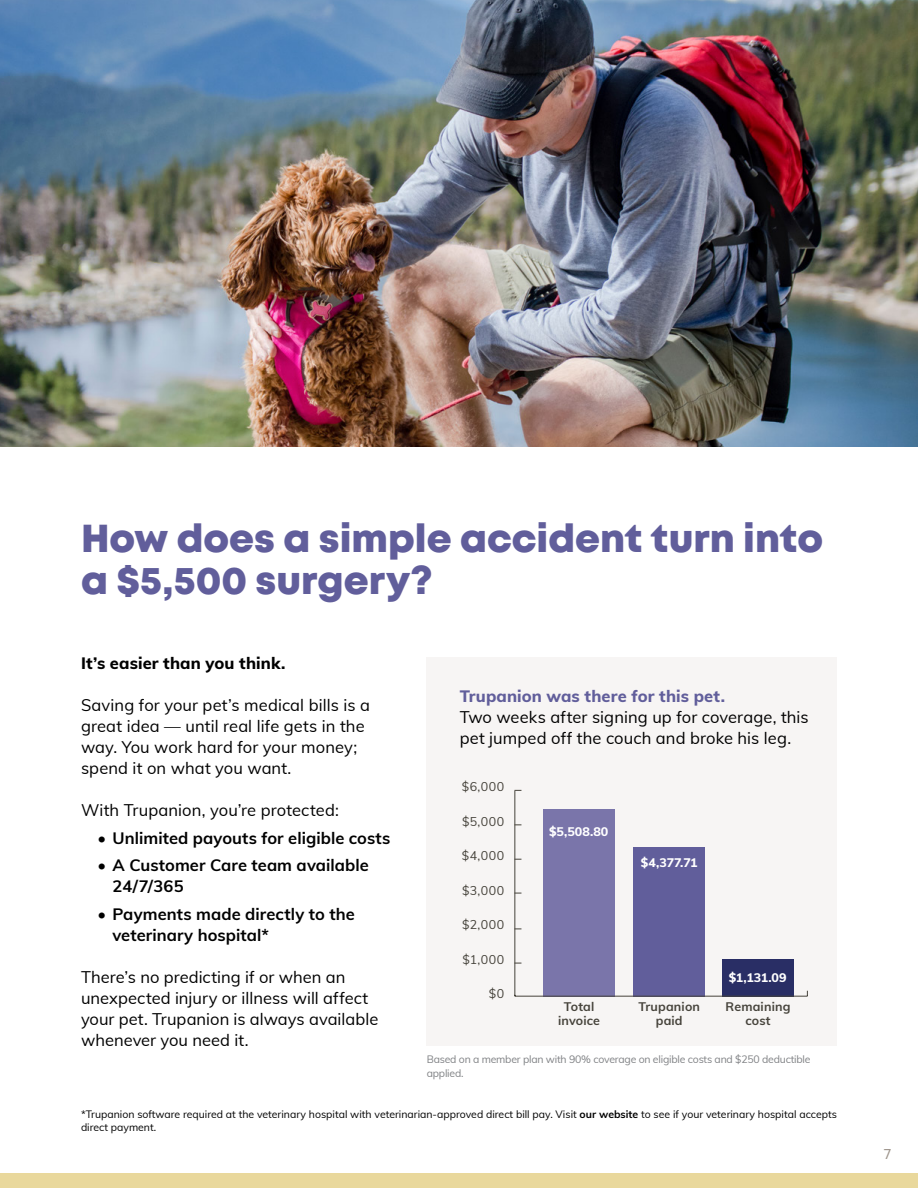
<style>
.page{position:relative;width:918px;height:1188px;background:#fff}
.page>*{position:absolute;margin:0;border:0;box-sizing:border-box;transform-origin:0 0}
.t1{font:800 39px/42px "Mont";color:#615e9b}
.t2{font:16.5px/21px "Muli";letter-spacing:.005em;color:#000}
.t3{font:700 16.5px/21px "Muli";letter-spacing:.005em;color:#000}
.t4{font:800 16.5px "Muli";letter-spacing:.005em;color:#615e9b}
.t5{font:800 16.5px "Muli";letter-spacing:.005em;color:#000}
.t6{font:15px "Mont";color:#9e958c}
.t7{font:700 12.45px/13.8px "Muli";letter-spacing:.015em;color:#46433b;text-align:center}
.t8{font:12.45px "Muli";letter-spacing:.04em;color:#46433b}
.t9{font:800 12.45px "Muli";letter-spacing:-.005em;color:#fff}
.t10{font:10.5px/13.5px "Muli";color:#000}
.t11{font:10.5px/13.5px "Muli";letter-spacing:-.02em;color:#808285}
.s1{font-weight:700}
</style>
<div class="page">
<div style="left:0;top:1173px;width:918px;height:15px;background:#e9d89c"></div>
<img style="left:0;top:0;width:918px;height:447px">
<div style="left:427px;top:657px;width:410px;height:388px;background:#f7f5f4"></div>
<div style="left:543px;top:809px;width:72px;height:187px;background:#7a75aa"></div>
<div style="left:634px;top:847px;width:71px;height:149px;background:#615e9b"></div>
<div style="left:722px;top:959px;width:71px;height:37px;background:#292e65"></div>
<hr style="left:515px;top:996px;width:292px;height:1px;background:#46433b">
<hr style="left:515px;top:791px;width:1px;height:205px;background:#46433b">
<h1 class="t1" style="left:81px;top:518px;width:744px">How does a simple accident turn into a $5,500 surgery?</h1>
<p class="t5" style="left:81px;top:651px;width:206px">It’s easier than you think.</p>
<p class="t2" style="left:81px;top:694px;width:290px">Saving for your pet’s medical bills is a great idea — until real life gets in the way. You work hard for your money; spend it on what you want.</p>
<p class="t2" style="left:81px;top:799px;width:259px">With Trupanion, you’re protected:</p>
<p class="t3" style="left:98px;top:826px;width:294px">• Unlimited payouts for eligible costs</p>
<p class="t3" style="left:113px;top:854px;width:258px;text-indent:-15px">• A Customer Care team available<br>24/7/365</p>
<p class="t3" style="left:112px;top:903px;width:244px;text-indent:-15px">• Payments made directly to the veterinary hospital*</p>
<p class="t2" style="left:81px;top:966px;width:299px">There’s no predicting if or when an unexpected injury or illness will affect your pet. Trupanion is always available whenever you need it.</p>
<p class="t4" style="left:460px;top:684px;width:267px">Trupanion was there for this pet.</p>
<p class="t2" style="left:460px;top:705px;width:351px">Two weeks after signing up for coverage, this pet jumped off the couch and broke his leg.</p>
<p class="t8" style="left:462px;top:778px;width:44px">$6,000</p>
<p class="t8" style="left:462px;top:812px;width:44px">$5,000</p>
<p class="t8" style="left:462px;top:847px;width:44px">$4,000</p>
<p class="t8" style="left:462px;top:881px;width:44px">$3,000</p>
<p class="t8" style="left:462px;top:916px;width:43px">$2,000</p>
<p class="t8" style="left:463px;top:950px;width:43px">$1,000</p>
<p class="t8" style="left:489px;top:985px;width:17px">$0</p>
<p class="t9" style="left:549px;top:822px;width:61px">$5,508.80</p>
<p class="t9" style="left:641px;top:853px;width:58px">$4,377.71</p>
<p class="t9" style="left:729px;top:969px;width:59px">$1,131.09</p>
<p class="t7" style="left:558px;top:999px;width:43px">Total invoice</p>
<p class="t7" style="left:638px;top:999px;width:63px">Trupanion paid</p>
<p class="t7" style="left:726px;top:999px;width:67px">Remaining cost</p>
<p class="t11" style="left:427px;top:1052px;width:385px">Based on a member plan with 90% coverage on eligible costs and $250 deductible applied.</p>
<p class="t10" style="left:81px;top:1107px;width:757px">*Trupanion software required at the veterinary hospital with veterinarian-approved direct bill pay. Visit <span class="s1">our website</span> to see if your veterinary hospital accepts direct payment.</p>
<p class="t6" style="left:884px;top:1144px;width:9px">7</p>
</div>
